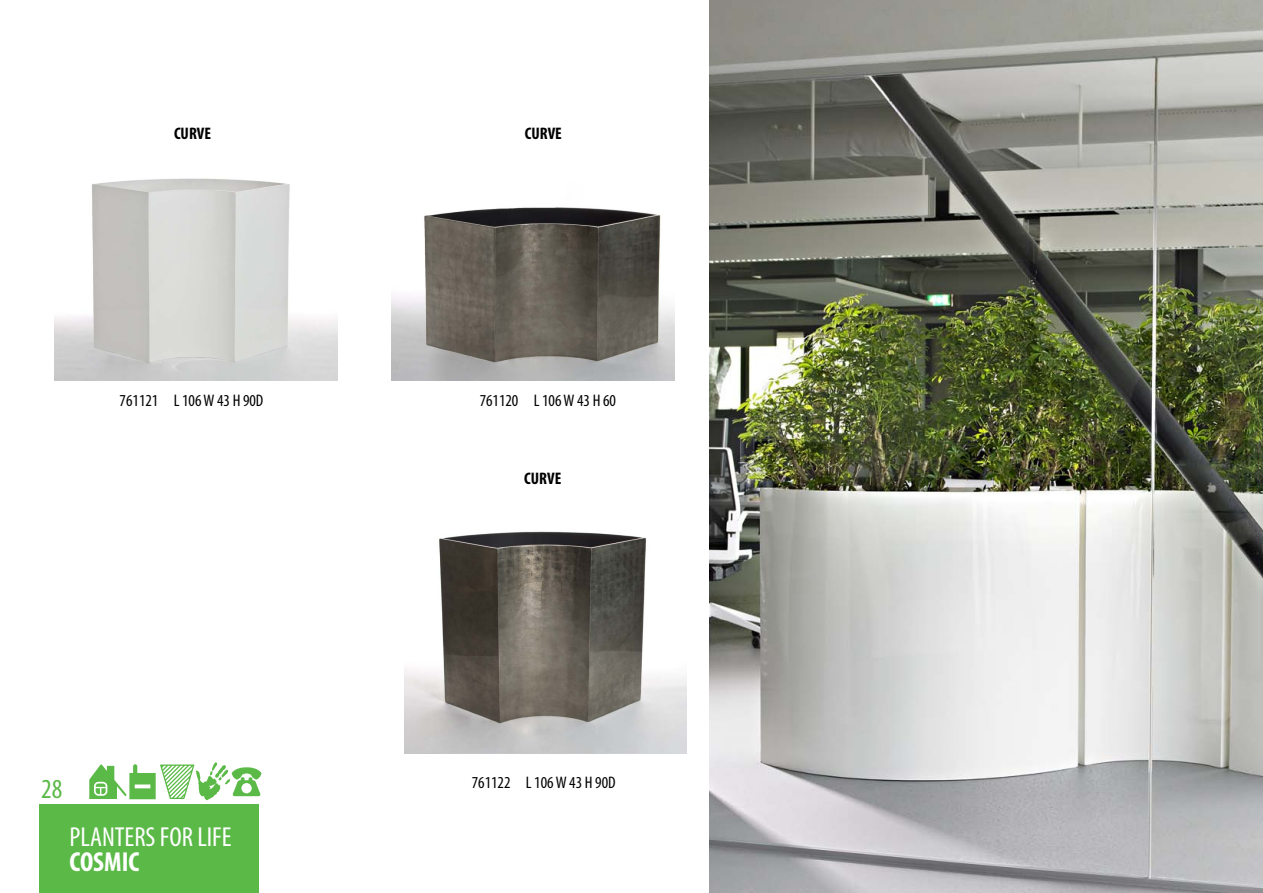
<style>
.page{position:relative;width:1263px;height:893px;background:#fff}
.page>*{position:absolute;margin:0;border:0;box-sizing:border-box;transform-origin:0 0}
.t1{font:condensed 27.6px "Myriad Pro";color:#fff}
.t2{font:700 condensed 27.6px "Myriad Pro";color:#fff}
.t3{font:condensed 27.6px "Myriad Pro";color:#5bba47}
.t4{font:condensed 16.8px "Myriad Pro";color:#000}
.t5{font:700 condensed 16.8px "Myriad Pro";color:#000}
</style>
<div class="page">
<svg style="left:89px;top:762px;width:172px;height:39px"></svg>
<div style="left:39px;top:804px;width:220px;height:89px;background:#5bba47"></div>
<img style="left:55px;top:178px;width:282px;height:202px">
<img style="left:392px;top:207px;width:282px;height:173px">
<img style="left:404px;top:531px;width:283px;height:223px">
<img style="left:709px;top:0;width:554px;height:893px">
<p class="t5" style="left:174px;top:123px;width:39px">CURVE</p>
<p class="t4" style="left:120px;top:390px;width:145px">761121 L 106 W 43 H 90D</p>
<h1 class="t3" style="left:41px;top:773px;width:23px">28</h1>
<h1 class="t1" style="left:69px;top:820px;width:164px">PLANTERS FOR LIFE</h1>
<h1 class="t2" style="left:69px;top:845px;width:71px">COSMIC</h1>
<p class="t5" style="left:525px;top:123px;width:39px">CURVE</p>
<p class="t4" style="left:480px;top:390px;width:138px">761120 L 106 W 43 H 60</p>
<p class="t5" style="left:524px;top:467px;width:39px">CURVE</p>
<p class="t4" style="left:472px;top:772px;width:145px">761122 L 106 W 43 H 90D</p>
</div>
